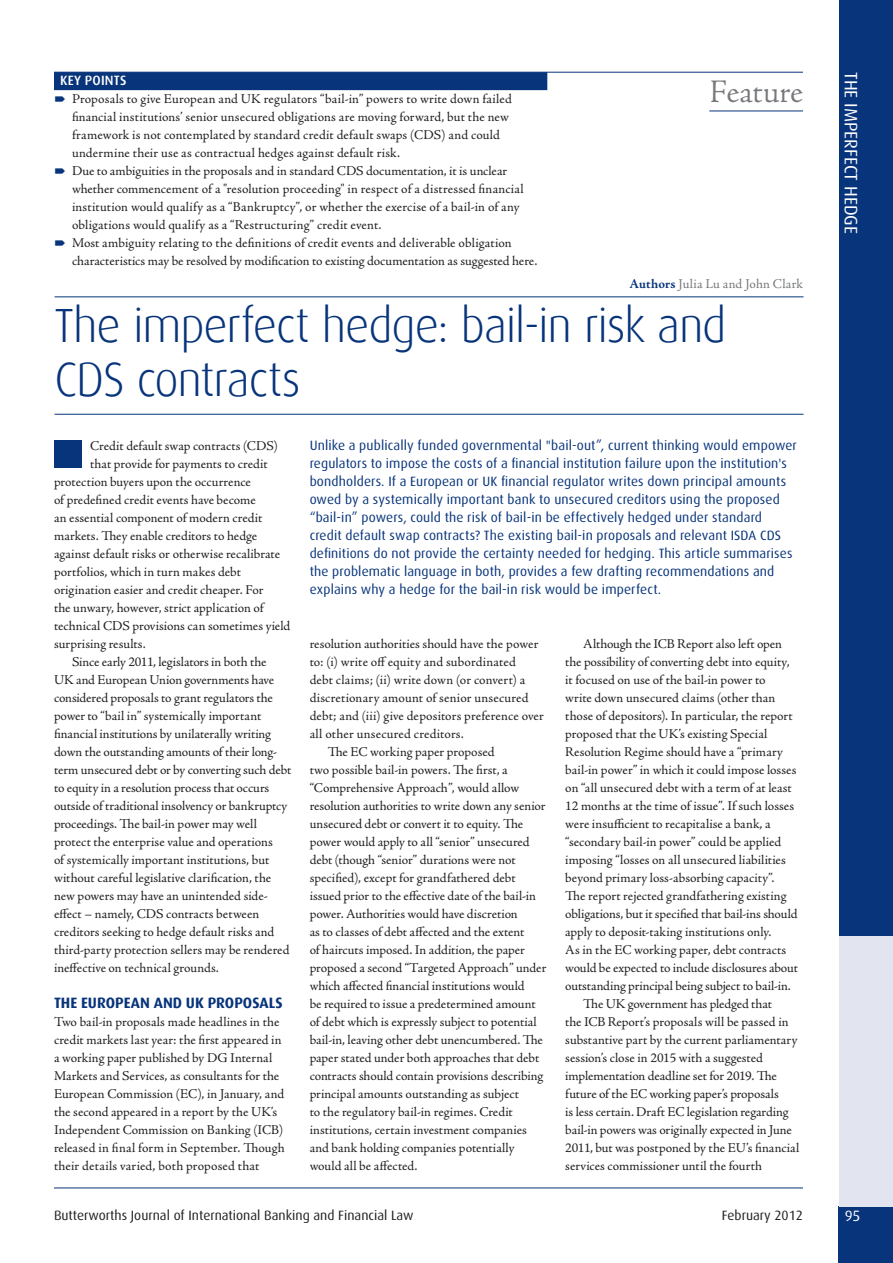
<style>
.page{position:relative;width:893px;height:1263px;background:#fff}
.page>*{position:absolute;margin:0;border:0;box-sizing:border-box;transform-origin:0 0}
.j-Title{font:300 48px/54px "Dax";letter-spacing:-.025em;color:#08347b}
.j-Section_Title{font:300 33px "Adobe Jenson Pro";color:#76787b}
.j-Strap{font:18px "Dax";color:#fff}
.j-H1{font:700 15px "Dax";color:#08347b}
.t1{font:15px "Dax";color:#fff}
.j-Para{font:13.5px/18px "Adobe Jenson Pro";letter-spacing:-.005em;color:#231f20}
.j-KL1{font:13.5px/18px "Adobe Jenson Pro";letter-spacing:.01em;color:#231f20}
.j-Abstract{font:13.5px/18px "Dax";letter-spacing:.01em;color:#08347b}
.j-PC{font:13.5px/18px "Adobe Jenson Pro";letter-spacing:.005em;color:#231f20}
.j-Folio{font:13.5px "Dax";color:#231f20}
.j-Authors{font:13.5px "Adobe Jenson Pro";letter-spacing:.015em;color:#76787b}
.j-KH1{font:500 13.5px "Dax";letter-spacing:.015em;color:#fff}
.s1{font-weight:700;color:#08347b}
</style>
<div class="page">
<hr style="left:54px;top:1188px;width:749px;height:1px;background:#08347b">
<hr style="left:54px;top:72px;width:749px;height:1px;background:#08347b">
<div style="left:839px;top:1206px;width:54px;height:57px;background:#08347b"></div>
<div style="left:54px;top:440px;width:27px;height:27px;background:#08347b"></div>
<hr style="left:709px;top:111px;width:94px;height:1px;background:#08347b">
<div style="left:839px;top:0;width:54px;height:936px;background:#08347b"></div>
<div style="left:839px;top:936px;width:54px;height:270px;background:#e2e4ef"></div>
<hr style="left:55px;top:297px;width:748px;height:1px;background:#08347b">
<hr style="left:55px;top:414px;width:748px;height:1px;background:#08347b">
<div style="left:54px;top:72px;width:493px;height:18px;background:#08347b"></div>
<p class="j-KH1" style="left:60px;top:73px;width:68px">KEY POINTS</p>
<p class="j-KL1" style="left:72px;top:90px;width:441px">Proposals to give European and UK regulators “bail-in” powers to write down failed financial institutions’ senior unsecured obligations are moving forward, but the new framework is not contemplated by standard credit default swaps (CDS) and could undermine their use as contractual hedges against default risk.</p>
<p class="j-KL1" style="left:72px;top:162px;width:453px">Due to ambiguities in the proposals and in standard CDS documentation, it is unclear whether commencement of a "resolution proceeding" in respect of a distressed financial institution would qualify as a “Bankruptcy”, or whether the exercise of a bail-in of any obligations would qualify as a “Restructuring” credit event.</p>
<p class="j-KL1" style="left:72px;top:234px;width:467px">Most ambiguity relating to the definitions of credit events and deliverable obligation characteristics may be resolved by modification to existing documentation as suggested here.</p>
<p class="j-Section_Title" style="left:709px;top:73px;width:95px">Feature</p>
<p class="j-Strap" style="left:861px;top:72px;width:163px;rotate:90deg">THE IMPERFECT HEDGE</p>
<p class="j-Authors" style="left:629px;top:276px;width:175px"><span class="s1">Authors</span> Julia Lu and John Clark</p>
<p class="j-Title" style="left:55px;top:299px;width:673px">The imperfect hedge: bail-in risk and<br>CDS contracts</p>
<p class="j-Para" style="left:90px;top:437px;width:189px">Credit default swap contracts (CDS)</p>
<p class="j-Para" style="left:90px;top:455px;width:179px">that provide for payments to credit</p>
<p class="j-Para" style="left:54px;top:473px;width:198px">protection buyers upon the occurrence</p>
<p class="j-Para" style="left:54px;top:491px;width:203px">of predefined credit events have become</p>
<p class="j-Para" style="left:54px;top:509px;width:210px">an essential component of modern credit</p>
<p class="j-Para" style="left:54px;top:527px;width:205px">markets. They enable creditors to hedge</p>
<p class="j-Para" style="left:54px;top:545px;width:228px">against default risks or otherwise recalibrate</p>
<p class="j-Para" style="left:54px;top:563px;width:189px">portfolios, which in turn makes debt</p>
<p class="j-Para" style="left:54px;top:581px;width:211px">origination easier and credit cheaper. For</p>
<p class="j-Para" style="left:54px;top:599px;width:211px">the unwary, however, strict application of</p>
<p class="j-Para" style="left:54px;top:617px;width:238px">technical CDS provisions can sometimes yield</p>
<p class="j-Para" style="left:54px;top:635px;width:93px">surprising results.</p>
<p class="j-Para" style="left:54px;top:653px;width:239px;text-indent:18px">Since early 2011, legislators in both the<br>UK and European Union governments have considered proposals to grant regulators the power to “bail in” systemically important financial institutions by unilaterally writing down the outstanding amounts of their long&shy;term unsecured debt or by converting such debt to equity in a resolution process that occurs outside of traditional insolvency or bankruptcy proceedings. The bail-in power may well protect the enterprise value and operations<br>of systemically important institutions, but without careful legislative clarification, the new powers may have an unintended side&shy;effect – namely, CDS contracts between creditors seeking to hedge default risks and third-party protection sellers may be rendered ineffective on technical grounds.</p>
<p class="j-H1" style="left:54px;top:994px;width:230px">THE EUROPEAN AND UK PROPOSALS</p>
<p class="j-PC" style="left:54px;top:1013px;width:232px">Two bail-in proposals made headlines in the credit markets last year: the first appeared in a working paper published by DG Internal Markets and Services, as consultants for the European Commission (EC), in January, and the second appeared in a report by the UK’s Independent Commission on Banking (ICB) released in final form in September. Though their details varied, both proposed that</p>
<p class="j-Abstract" style="left:310px;top:436px;width:489px">Unlike a publically funded governmental "bail-out”, current thinking would empower regulators to impose the costs of a financial institution failure upon the institution's bondholders. If a European or UK financial regulator writes down principal amounts owed by a systemically important bank to unsecured creditors using the proposed “bail-in” powers, could the risk of bail-in be effectively hedged under standard credit default swap contracts? The existing bail-in proposals and relevant ISDA CDS definitions do not provide the certainty needed for hedging. This article summarises the problematic language in both, provides a few drafting recommendations and explains why a hedge for the bail-in risk would be imperfect.</p>
<p class="j-PC" style="left:310px;top:635px;width:236px">resolution authorities should have the power to: (i) write off equity and subordinated<br>debt claims; (ii) write down (or convert) a discretionary amount of senior unsecured debt; and (iii) give depositors preference over all other unsecured creditors.</p>
<p class="j-Para" style="left:310px;top:743px;width:238px;text-indent:18px">The EC working paper proposed<br>two possible bail-in powers. The first, a “Comprehensive Approach”, would allow resolution authorities to write down any senior unsecured debt or convert it to equity. The power would apply to all “senior” unsecured debt (though “senior” durations were not specified), except for grandfathered debt issued prior to the effective date of the bail-in power. Authorities would have discretion<br>as to classes of debt affected and the extent<br>of haircuts imposed. In addition, the paper proposed a second “Targeted Approach” under which affected financial institutions would<br>be required to issue a predetermined amount of debt which is expressly subject to potential bail-in, leaving other debt unencumbered. The paper stated under both approaches that debt contracts should contain provisions describing principal amounts outstanding as subject<br>to the regulatory bail-in regimes. Credit institutions, certain investment companies and bank holding companies potentially would all be affected.</p>
<p class="j-Para" style="left:565px;top:635px;width:234px;text-indent:18px">Although the ICB Report also left open the possibility of converting debt into equity, it focused on use of the bail-in power to<br>write down unsecured claims (other than those of depositors). In particular, the report proposed that the UK’s existing Special Resolution Regime should have a “primary bail-in power” in which it could impose losses on “all unsecured debt with a term of at least 12 months at the time of issue”. If such losses were insufficient to recapitalise a bank, a “secondary bail-in power” could be applied imposing “losses on all unsecured liabilities beyond primary loss-absorbing capacity”.<br>The report rejected grandfathering existing obligations, but it specified that bail-ins should apply to deposit-taking institutions only.<br>As in the EC working paper, debt contracts would be expected to include disclosures about outstanding principal being subject to bail-in.</p>
<p class="j-Para" style="left:565px;top:995px;width:235px;text-indent:18px">The UK government has pledged that<br>the ICB Report’s proposals will be passed in substantive part by the current parliamentary session’s close in 2015 with a suggested implementation deadline set for 2019. The future of the EC working paper’s proposals<br>is less certain. Draft EC legislation regarding bail-in powers was originally expected in June 2011, but was postponed by the EU’s financial services commissioner until the fourth</p>
<p class="j-Folio" style="left:54px;top:1208px;width:361px">Butterworths Journal of International Banking and Financial Law</p>
<p class="j-Folio" style="left:722px;top:1208px;width:83px">February 2012</p>
<p class="t1" style="left:845px;top:1207px;width:17px">95</p>
</div>
